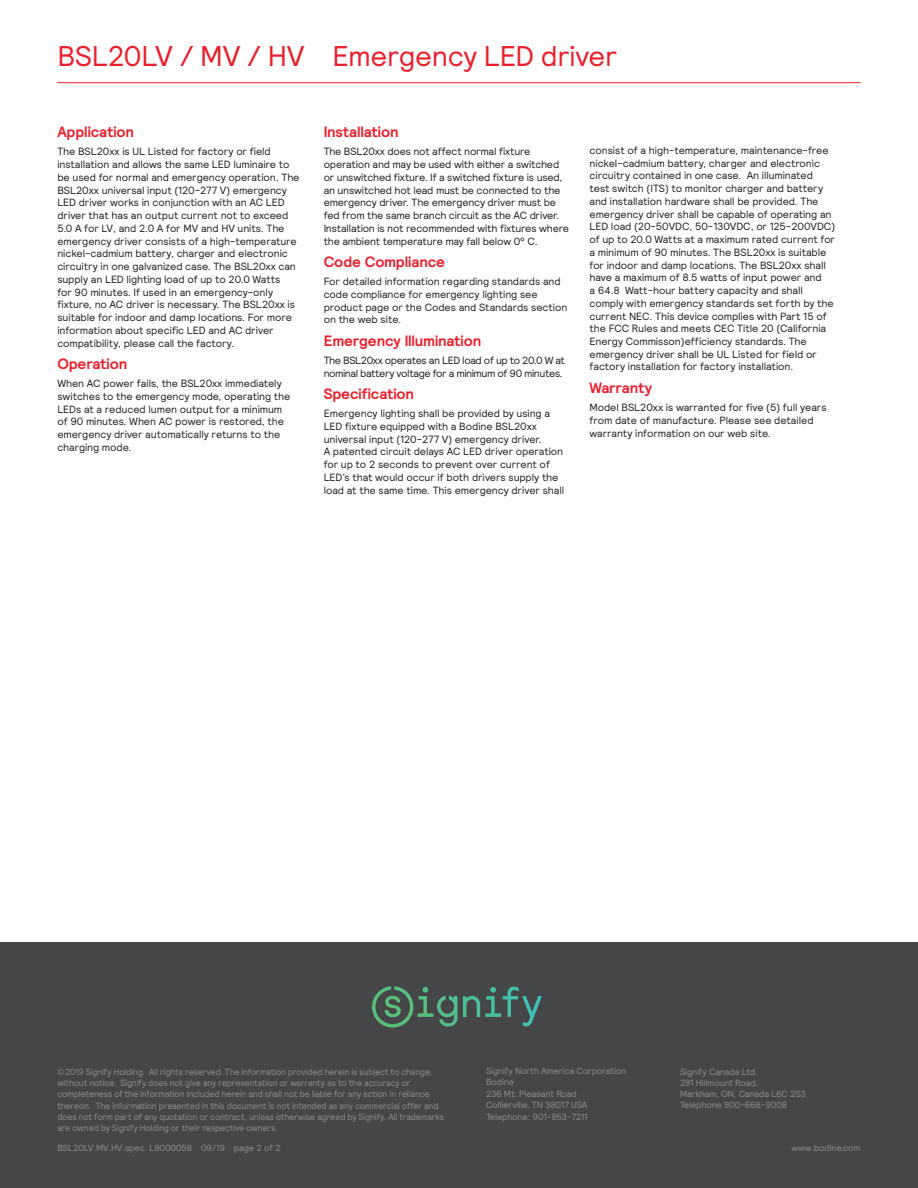
<style>
.page{position:relative;width:918px;height:1188px;background:#fff}
.page>*{position:absolute;margin:0;border:0;box-sizing:border-box;transform-origin:0 0}
.Relative_-_Page_Head{font:28.5px "Relative";letter-spacing:-.015em;color:#e8212e}
.Spec_Copy{font:700 15px "Relative";letter-spacing:-.005em;color:#e8212e}
.Spec_Copy-2{font:10.5px/12.8px "Relative";letter-spacing:-.01em;color:#231f20}
.Spec_Copy-3{font:10.5px/12.8px "Relative";letter-spacing:-.04em;color:#231f20}
.t1{font:9px/11.2px "Relative";letter-spacing:-.02em;color:#8a8c8f;scale:.96 1}
.t2{font:9px/11.4px "Relative";letter-spacing:-.02em;color:#8a8c8f}
</style>
<div class="page">
<hr style="left:57px;top:82px;width:804px;height:1px;background:#e8212e">
<div style="left:0;top:943px;width:918px;height:245px;background:#454647"></div>
<svg style="left:372px;top:986px;width:167px;height:42px"></svg>
<p class="Relative_-_Page_Head" style="left:57px;top:37px;width:562px">BSL20LV / MV / HV Emergency LED driver</p>
<p class="Spec_Copy" style="left:57px;top:122px;width:78px">Application</p>
<p class="Spec_Copy-2" style="left:57px;top:145px;width:244px">The BSL20xx is UL Listed for factory or field installation and allows the same LED luminaire to be used for normal and emergency operation. The BSL20xx universal input (120-277 V) emergency LED driver works in conjunction with an AC LED driver that has an output current not to exceed 5.0 A for LV, and 2.0 A for MV and HV units. The emergency driver consists of a high-temperature nickel-cadmium battery, charger and electronic circuitry in one galvanized case. The BSL20xx can supply an LED lighting load of up to 20.0 Watts<br>for 90 minutes. If used in an emergency-only fixture, no AC driver is necessary. The BSL20xx is suitable for indoor and damp locations. For more information about specific LED and AC driver compatibility, please call the factory.</p>
<p class="Spec_Copy" style="left:57px;top:354px;width:71px">Operation</p>
<p class="Spec_Copy-2" style="left:57px;top:377px;width:234px">When AC power fails, the BSL20xx immediately switches to the emergency mode, operating the LEDs at a reduced lumen output for a minimum of 90 minutes. When AC power is restored, the emergency driver automatically returns to the charging mode.</p>
<p class="Spec_Copy" style="left:324px;top:122px;width:76px">Installation</p>
<p class="Spec_Copy-2" style="left:324px;top:145px;width:247px">The BSL20xx does not affect normal fixture operation and may be used with either a switched or unswitched fixture. If a switched fixture is used, an unswitched hot lead must be connected to the emergency driver. The emergency driver must be fed from the same branch circuit as the AC driver.<br>Installation is not recommended with fixtures where the ambient temperature may fall below 0° C.</p>
<p class="Spec_Copy" style="left:324px;top:252px;width:123px">Code Compliance</p>
<p class="Spec_Copy-2" style="left:324px;top:275px;width:245px">For detailed information regarding standards and code compliance for emergency lighting see product page or the Codes and Standards section on the web site.</p>
<p class="Spec_Copy" style="left:324px;top:331px;width:159px">Emergency Illumination</p>
<p class="Spec_Copy-3" style="left:324px;top:353px;width:243px">The BSL20xx operates an LED load of up to 20.0 W at nominal battery voltage for a minimum of 90 minutes.</p>
<p class="Spec_Copy" style="left:324px;top:384px;width:92px">Specification</p>
<p class="Spec_Copy-2" style="left:324px;top:407px;width:242px">Emergency lighting shall be provided by using a LED fixture equipped with a Bodine BSL20xx universal input (120-277 V) emergency driver.<br>A patented circuit delays AC LED driver operation for up to 2 seconds to prevent over current of LED’s that would occur if both drivers supply the load at the same time. This emergency driver shall</p>
<p class="Spec_Copy-2" style="left:590px;top:143px;width:247px">consist of a high-temperature, maintenance-free nickel-cadmium battery, charger and electronic circuitry contained in one case. An illuminated test switch (ITS) to monitor charger and battery and installation hardware shall be provided. The emergency driver shall be capable of operating an LED load (20-50VDC, 50-130VDC, or 125-200VDC) of up to 20.0 Watts at a maximum rated current for a minimum of 90 minutes. The BSL20xx is suitable for indoor and damp locations. The BSL20xx shall have a maximum of 8.5 watts of input power and<br>a 64.8 Watt-hour battery capacity and shall comply with emergency standards set forth by the current NEC. This device complies with Part 15 of the FCC Rules and meets CEC Title 20 (California Energy Commisson)efficiency standards. The emergency driver shall be UL Listed for field or factory installation for factory installation.</p>
<p class="Spec_Copy" style="left:590px;top:378px;width:64px">Warranty</p>
<p class="Spec_Copy-2" style="left:590px;top:401px;width:239px">Model BSL20xx is warranted for five (5) full years from date of manufacture. Please see detailed warranty information on our web site.</p>
<p class="t1" style="left:57px;top:1066px;width:404px">©2019 Signify Holding. All rights reserved. The information provided herein is subject to change, without notice. Signify does not give any representation or warranty as to the accuracy or completeness of the information included herein and shall not be liable for any action in reliance thereon. The information presented in this document is not intended as any commercial offer and does not form part of any quotation or contract, unless otherwise agreed by Signify. All trademarks are owned by Signify Holding or their respective owners.</p>
<p class="t2" style="left:57px;top:1142px;width:225px">BSL20LV.MV.HV.spec. L8000058 09/19 page 2 of 2</p>
<p class="t2" style="left:486px;top:1065px;width:142px">Signify North America Corporation<br>Bodine<br>236 Mt. Pleasant Road<br>Collierville, TN 38017 USA<br>Telephone: 901-853-7211</p>
<p class="t2" style="left:680px;top:1066px;width:127px">Signify Canada Ltd.<br>281 Hillmount Road,<br>Markham, ON, Canada L6C 2S3<br>Telephone 800-668-9008</p>
<p class="t2" style="left:792px;top:1142px;width:71px">www.bodine.com</p>
</div>
